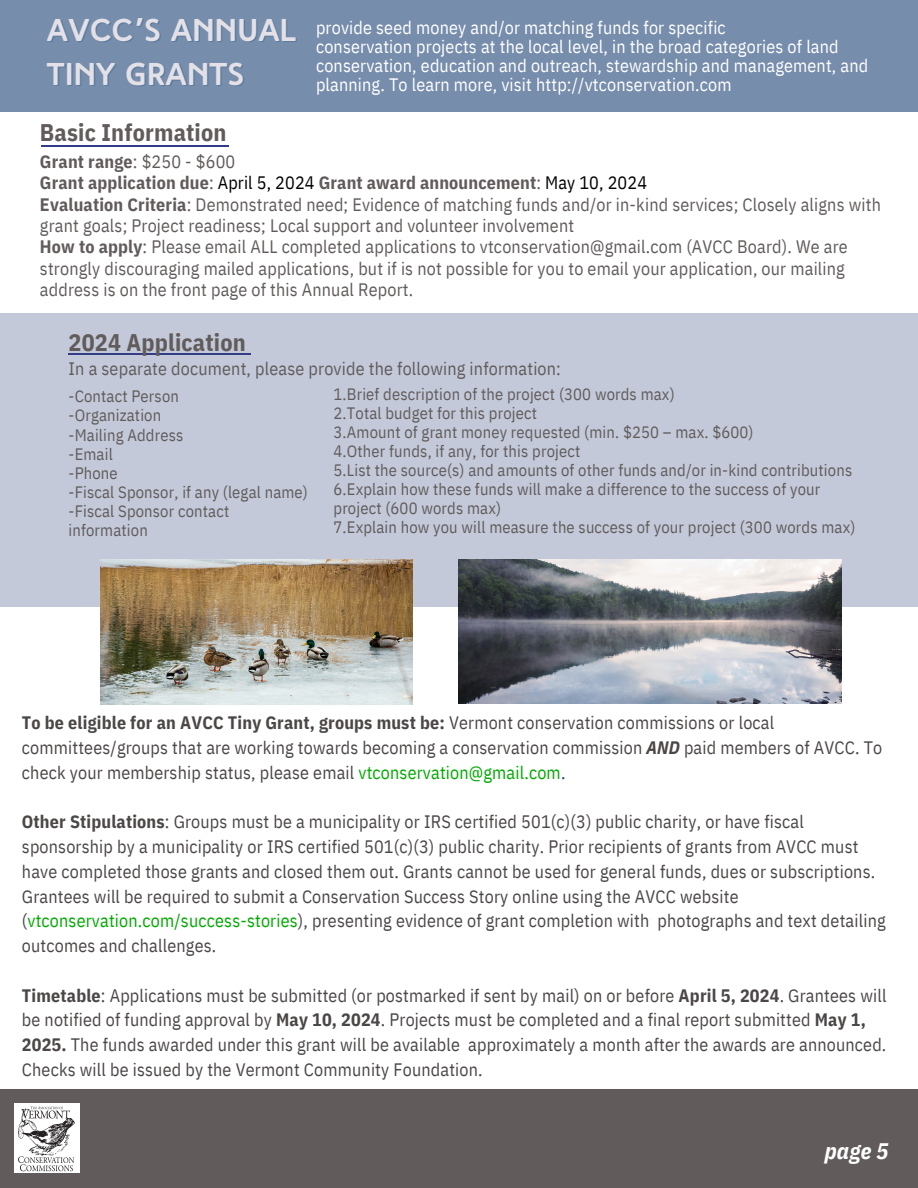
<style>
.page{position:relative;width:918px;height:1188px;background:#fff}
.page>*{position:absolute;margin:0;border:0;box-sizing:border-box;transform-origin:0 0}
.t1{font:700 31.5px/43.8px "High Tide";letter-spacing:.01em;color:#e3e1e7}
.t2{font:700 24px "IBM Plex Sans Cond";letter-spacing:.01em;color:#615c5b}
.t3{font:italic 700 22.5px "IBM Plex Sans Cond";color:#fff}
.t4{font:18px/24.8px "IBM Plex Sans Cond";letter-spacing:.01em;color:#4b4746}
.t5{font:18px/21.3px "IBM Plex Sans Cond";letter-spacing:.01em;color:#615c5b}
.t6{font:18px/19.2px "IBM Plex Sans Cond";letter-spacing:.01em;color:#fff}
.t7{font:700 18px "IBM Plex Sans Cond";letter-spacing:.01em;color:#615c5b}
.t8{font:16.5px/19.2px "IBM Plex Sans Cond";letter-spacing:.01em;color:#615c5b}
.s1{font-family:"Noto Sans Gurmukhi"}
.s2{font-weight:400}
.s3{font-weight:400;color:#000}
.s4{font-weight:700}
.s5{font-weight:700;font-style:italic}
.s6{color:#0a0}
.s7{color:#323d86}
</style>
<div class="page">
<div style="left:0;top:0;width:918px;height:111px;background:#778dac"></div>
<hr style="left:41px;top:145px;width:187px;height:1px;background:#323d86">
<div style="left:0;top:314px;width:918px;height:292px;background:#c3c9d9"></div>
<hr style="left:69px;top:353px;width:182px;height:1px;background:#323d86">
<img style="left:100px;top:559px;width:312px;height:145px">
<img style="left:459px;top:560px;width:382px;height:144px">
<div style="left:0;top:1090px;width:918px;height:98px;background:#615c5b"></div>
<img style="left:15px;top:1104px;width:65px;height:69px">
<h1 class="t1" style="left:47px;top:11px;width:251px">AVCC<span class="s1">’</span>S ANNUAL<br>TINY GRANTS</h1>
<p class="t2" style="left:40px;top:116px;width:188px">Basic Information</p>
<p class="t6" style="left:316px;top:17px;width:411px">provide seed money and/or matching funds for specific</p>
<h2 class="t6" style="left:316px;top:36px;width:554px">conservation projects at the local level, in the broad categories of land conservation, education and outreach, stewardship and management, and planning. To learn more, visit http://vtconservation.com</h2>
<p class="t7" style="left:40px;top:149px;width:197px">Grant range<span class="s2">: $250 - $600</span></p>
<p class="t7" style="left:40px;top:171px;width:609px">Grant application due<span class="s2">:</span> <span class="s3">April 5, 2024</span> Grant award announcement<span class="s2">:</span> <span class="s3">May 10, 2024</span></p>
<p class="t5" style="left:40px;top:193px;width:843px"><span class="s4">Evaluation Criteria</span>: Demonstrated need; Evidence of matching funds and/or in-kind services; Closely aligns with grant goals; Project readiness; Local support and volunteer involvement</p>
<p class="t5" style="left:40px;top:236px;width:809px"><span class="s4">How to apply</span>: Please email ALL completed applications to vtconservation@gmail.com (AVCC Board). We are strongly discouraging mailed applications, but if is not possible for you to email your application, our mailing address is on the front page of this Annual Report.</p>
<p class="t2" style="left:69px;top:326px;width:179px">2024 Application</p>
<h2 class="t5" style="left:69px;top:358px;width:494px">In a separate document, please provide the following information:</h2>
<p class="t8" style="left:69px;top:386px;width:112px">-Contact Person</p>
<p class="t8" style="left:69px;top:406px;width:94px">-Organization</p>
<p class="t8" style="left:69px;top:425px;width:116px">-Mailing Address</p>
<p class="t8" style="left:69px;top:444px;width:46px">-Email</p>
<p class="t8" style="left:69px;top:463px;width:51px">-Phone</p>
<p class="t8" style="left:69px;top:482px;width:241px">-Fiscal Sponsor, if any (legal name) -Fiscal Sponsor contact information</p>
<p class="t8" style="left:334px;top:384px;width:343px">1.Brief description of the project (300 words max)</p>
<p class="t8" style="left:334px;top:403px;width:205px">2.Total budget for this project</p>
<p class="t8" style="left:334px;top:422px;width:422px">3.Amount of grant money requested (min. $250 – max. $600)</p>
<p class="t8" style="left:334px;top:441px;width:248px">4.Other funds, if any, for this project</p>
<p class="t8" style="left:334px;top:460px;width:520px">5.List the source(s) and amounts of other funds and/or in-kind contributions<br>6.Explain how these funds will make a difference to the success of your project (600 words max)</p>
<p class="t8" style="left:334px;top:518px;width:523px">7.Explain how you will measure the success of your project (300 words max)</p>
<p class="t4" style="left:22px;top:710px;width:862px"><span class="s4">To be eligible for an AVCC Tiny Grant, groups must be:</span> Vermont conservation commissions or local committees/groups that are working towards becoming a conservation commission <span class="s5">AND</span> paid members of AVCC. To check your membership status, please email <span class="s6">vtconservation@gmail.com</span><span class="s7">.</span></p>
<p class="t4" style="left:22px;top:809px;width:865px"><span class="s4">Other Stipulations</span>: Groups must be a municipality or IRS certified 501(c)(3) public charity, or have fiscal sponsorship by a municipality or IRS certified 501(c)(3) public charity. Prior recipients of grants from AVCC must have completed those grants and closed them out. Grants cannot be used for general funds, dues or subscriptions.<br>Grantees will be required to submit a Conservation Success Story online using the AVCC website (<span class="s6">vtconservation.com/success-stories</span>), presenting evidence of grant completion with photographs and text detailing outcomes and challenges.</p>
<p class="t4" style="left:22px;top:982px;width:866px"><span class="s4">Timetable</span>: Applications must be submitted (or postmarked if sent by mail) on or before <span class="s4">April 5, 2024</span>. Grantees will be notified of funding approval by <span class="s4">May 10, 2024</span>. Projects must be completed and a final report submitted <span class="s4">May 1, 2025.</span> The funds awarded under this grant will be available approximately a month after the awards are announced.<br>Checks will be issued by the Vermont Community Foundation.</p>
<p class="t3" style="left:825px;top:1136px;width:65px">page 5</p>
</div>
